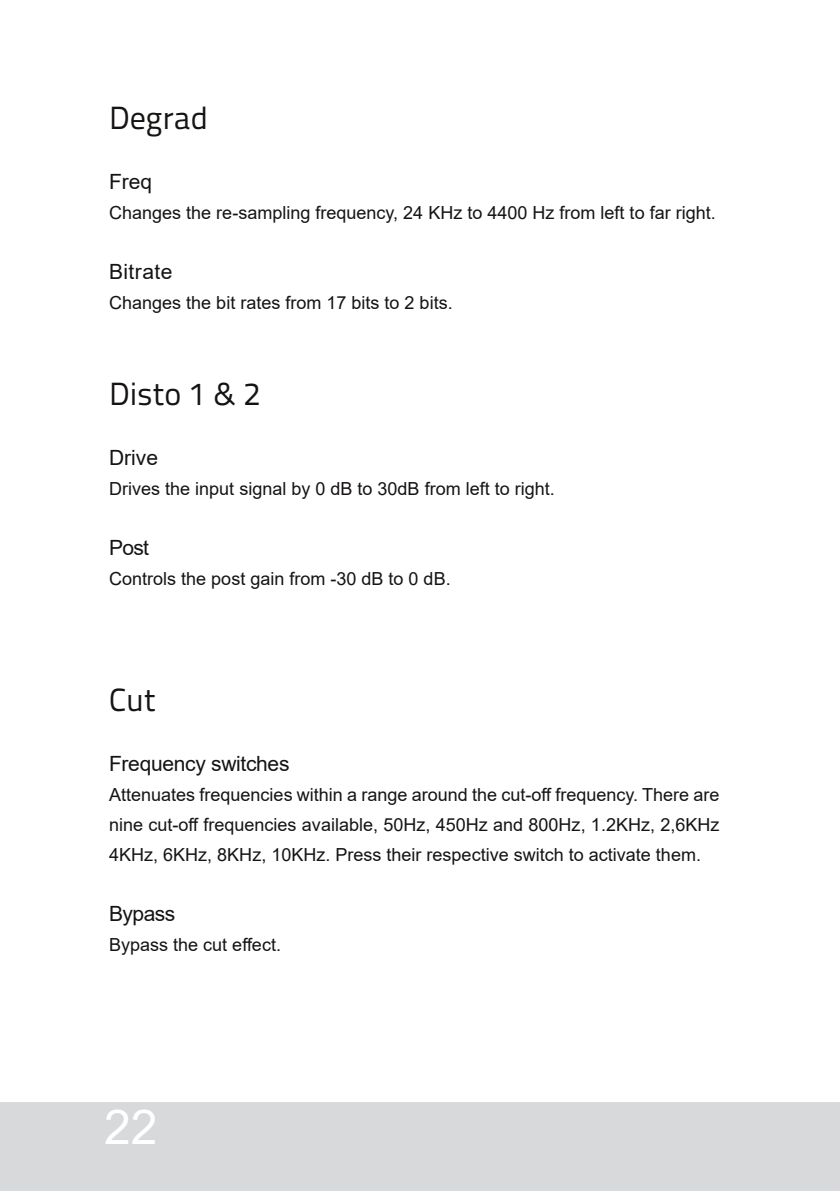
<style>
.page{position:relative;width:840px;height:1191px;background:#fff}
.page>*{position:absolute;margin:0;border:0;box-sizing:border-box;transform-origin:0 0}
.t1{font:48px "Arial";color:#fff}
.t2{font:32px "Titillium Text 25 L 400 wt";color:#161413}
.t3{font:21px "Arial";letter-spacing:-.015em;color:#161413}
.t4{font:21px "Arial";letter-spacing:.02em;color:#161413}
.t5{font:18px/30px "Arial";color:#161413;text-align:justify}
</style>
<div class="page">
<div style="left:0;top:1102px;width:839px;height:89px;background:#d8d9da"></div>
<h2 class="t2" style="left:109px;top:105px;width:100px">Degrad</h2>
<p class="t3" style="left:109px;top:174px;width:45px">Freq</p>
<p class="t5" style="left:109px;top:199px;width:607px">Changes the re-sampling frequency, 24 KHz to 4400 Hz from left to far right.</p>
<p class="t4" style="left:109px;top:264px;width:65px">Bitrate</p>
<p class="t5" style="left:109px;top:289px;width:345px">Changes the bit rates from 17 bits to 2 bits.</p>
<h2 class="t2" style="left:109px;top:381px;width:153px">Disto 1 &amp; 2</h2>
<p class="t3" style="left:109px;top:450px;width:51px">Drive</p>
<p class="t5" style="left:109px;top:475px;width:447px">Drives the input signal by 0 dB to 30dB from left to right.</p>
<p class="t3" style="left:109px;top:540px;width:41px">Post</p>
<p class="t5" style="left:109px;top:565px;width:343px">Controls the post gain from -30 dB to 0 dB.</p>
<h2 class="t2" style="left:109px;top:687px;width:48px">Cut</h2>
<p class="t3" style="left:109px;top:756px;width:182px">Frequency switches</p>
<p class="t5" style="left:109px;top:781px;width:611px">Attenuates frequencies within a range around the cut-off frequency. There are nine cut-off frequencies available, 50Hz, 450Hz and 800Hz, 1.2KHz, 2,6KHz 4KHz, 6KHz, 8KHz, 10KHz. Press their respective switch to activate them.</p>
<p class="t3" style="left:109px;top:906px;width:68px">Bypass</p>
<p class="t5" style="left:109px;top:931px;width:173px">Bypass the cut effect.</p>
<h1 class="t1" style="left:104px;top:1108px;width:55px">22</h1>
</div>
